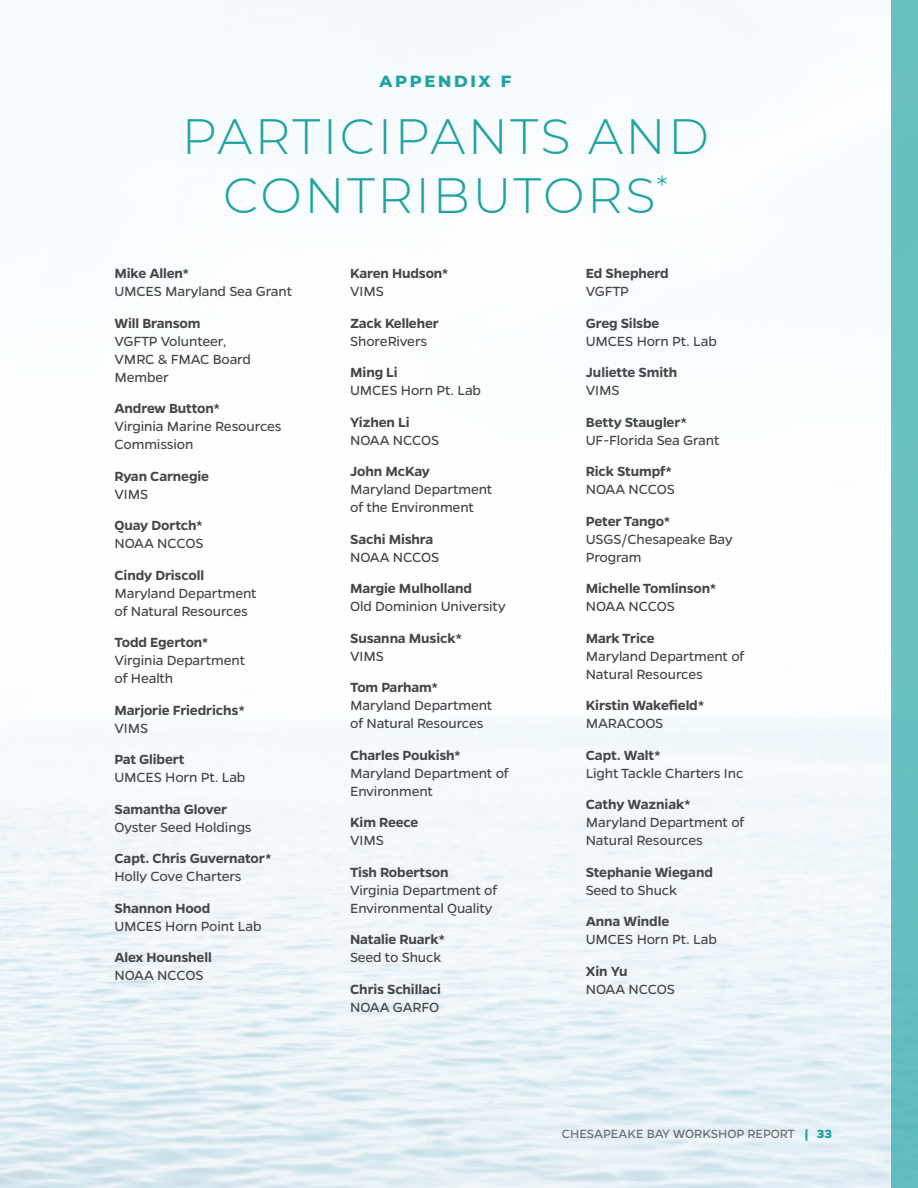
<style>
.page{position:relative;width:918px;height:1188px;background:#fff}
.page>*{position:absolute;margin:0;border:0;box-sizing:border-box;transform-origin:0 0}
.t1{font:300 49.5px/59.4px "Montserrat";letter-spacing:.05em;color:#21a3a2;text-align:center}
.t2{font:800 16.5px "Montserrat";letter-spacing:.16em;color:#21a3a2}
.t3{font:15px/18px "Gentona";letter-spacing:-.01em;color:#454647}
.t4{font:600 15px "Gentona";letter-spacing:-.01em;color:#454647}
.t5{font:13.5px "Gentona";letter-spacing:-.005em;color:#6c6c6f}
.s1{font-weight:800;color:#21a3a2}
</style>
<div class="page">
<div style="left:891px;top:0;width:27px;height:1188px;background:#68c0c0"></div>
<p class="t2" style="left:380px;top:69px;width:133px">APPENDIX F</p>
<h1 class="t1" style="left:182px;top:105px;width:529px">PARTICIPANTS AND<br>CONTRIBUTORS<sup>*</sup></h1>
<p class="t4" style="left:114px;top:265px;width:76px">Mike Allen*</p>
<p class="t3" style="left:114px;top:282px;width:179px">UMCES Maryland Sea Grant</p>
<p class="t4" style="left:114px;top:314px;width:88px">Will Bransom</p>
<p class="t3" style="left:114px;top:332px;width:138px">VGFTP Volunteer,<br>VMRC &amp; FMAC Board<br>Member</p>
<p class="t4" style="left:114px;top:400px;width:107px">Andrew Button*</p>
<p class="t3" style="left:114px;top:417px;width:169px">Virginia Marine Resources<br>Commission</p>
<p class="t4" style="left:114px;top:467px;width:96px">Ryan Carnegie</p>
<p class="t3" style="left:114px;top:485px;width:35px">VIMS</p>
<p class="t4" style="left:114px;top:517px;width:90px">Quay Dortch*</p>
<p class="t3" style="left:114px;top:534px;width:91px">NOAA NCCOS</p>
<p class="t4" style="left:114px;top:566px;width:91px">Cindy Driscoll</p>
<p class="t3" style="left:114px;top:584px;width:144px">Maryland Department of Natural Resources</p>
<p class="t4" style="left:114px;top:634px;width:96px">Todd Egerton*</p>
<p class="t3" style="left:114px;top:651px;width:132px">Virginia Department of Health</p>
<p class="t4" style="left:114px;top:701px;width:132px">Marjorie Friedrichs*</p>
<p class="t3" style="left:114px;top:719px;width:35px">VIMS</p>
<p class="t4" style="left:114px;top:751px;width:72px">Pat Glibert</p>
<p class="t3" style="left:114px;top:768px;width:132px">UMCES Horn Pt. Lab</p>
<p class="t4" style="left:114px;top:800px;width:114px">Samantha Glover</p>
<p class="t3" style="left:114px;top:818px;width:139px">Oyster Seed Holdings</p>
<p class="t4" style="left:114px;top:850px;width:159px">Capt. Chris Guvernator*</p>
<p class="t3" style="left:114px;top:867px;width:129px">Holly Cove Charters</p>
<p class="t4" style="left:114px;top:899px;width:98px">Shannon Hood</p>
<p class="t3" style="left:114px;top:917px;width:149px">UMCES Horn Point Lab</p>
<p class="t4" style="left:114px;top:949px;width:99px">Alex Hounshell</p>
<p class="t3" style="left:114px;top:966px;width:91px">NOAA NCCOS</p>
<p class="t4" style="left:350px;top:265px;width:100px">Karen Hudson*</p>
<p class="t3" style="left:350px;top:282px;width:35px">VIMS</p>
<p class="t4" style="left:350px;top:314px;width:90px">Zack Kelleher</p>
<p class="t3" style="left:350px;top:332px;width:78px">ShoreRivers</p>
<p class="t4" style="left:350px;top:364px;width:49px">Ming Li</p>
<p class="t3" style="left:350px;top:381px;width:132px">UMCES Horn Pt. Lab</p>
<p class="t4" style="left:350px;top:413px;width:61px">Yizhen Li</p>
<p class="t3" style="left:350px;top:431px;width:91px">NOAA NCCOS</p>
<p class="t4" style="left:350px;top:463px;width:81px">John McKay</p>
<p class="t3" style="left:350px;top:480px;width:144px">Maryland Department of the Environment</p>
<p class="t4" style="left:350px;top:530px;width:85px">Sachi Mishra</p>
<p class="t3" style="left:350px;top:548px;width:91px">NOAA NCCOS</p>
<p class="t4" style="left:350px;top:580px;width:123px">Margie Mulholland</p>
<p class="t3" style="left:350px;top:597px;width:157px">Old Dominion University</p>
<p class="t4" style="left:350px;top:629px;width:114px">Susanna Musick*</p>
<p class="t3" style="left:350px;top:647px;width:35px">VIMS</p>
<p class="t4" style="left:350px;top:679px;width:89px">Tom Parham*</p>
<p class="t3" style="left:350px;top:696px;width:144px">Maryland Department of Natural Resources</p>
<p class="t4" style="left:350px;top:746px;width:112px">Charles Poukish*</p>
<p class="t3" style="left:350px;top:764px;width:160px">Maryland Department of<br>Environment</p>
<p class="t4" style="left:350px;top:814px;width:70px">Kim Reece</p>
<p class="t3" style="left:350px;top:831px;width:35px">VIMS</p>
<p class="t4" style="left:350px;top:863px;width:100px">Tish Robertson</p>
<p class="t3" style="left:350px;top:881px;width:149px">Virginia Department of<br>Environmental Quality</p>
<p class="t4" style="left:350px;top:931px;width:97px">Natalie Ruark*</p>
<p class="t3" style="left:350px;top:948px;width:93px">Seed to Shuck</p>
<p class="t4" style="left:350px;top:980px;width:92px">Chris Schillaci</p>
<p class="t3" style="left:350px;top:998px;width:91px">NOAA GARFO</p>
<p class="t4" style="left:586px;top:265px;width:84px">Ed Shepherd</p>
<p class="t3" style="left:586px;top:282px;width:44px">VGFTP</p>
<p class="t4" style="left:586px;top:314px;width:75px">Greg Silsbe</p>
<p class="t3" style="left:586px;top:332px;width:132px">UMCES Horn Pt. Lab</p>
<p class="t4" style="left:586px;top:364px;width:93px">Juliette Smith</p>
<p class="t3" style="left:586px;top:381px;width:35px">VIMS</p>
<p class="t4" style="left:586px;top:413px;width:103px">Betty Staugler*</p>
<p class="t3" style="left:586px;top:431px;width:135px">UF-Florida Sea Grant</p>
<p class="t4" style="left:586px;top:463px;width:88px">Rick Stumpf*</p>
<p class="t3" style="left:586px;top:480px;width:91px">NOAA NCCOS</p>
<p class="t4" style="left:586px;top:512px;width:86px">Peter Tango*</p>
<p class="t3" style="left:586px;top:530px;width:148px">USGS/Chesapeake Bay<br>Program</p>
<p class="t4" style="left:586px;top:580px;width:132px">Michelle Tomlinson*</p>
<p class="t3" style="left:586px;top:597px;width:91px">NOAA NCCOS</p>
<p class="t4" style="left:586px;top:629px;width:71px">Mark Trice</p>
<p class="t3" style="left:586px;top:647px;width:160px">Maryland Department of<br>Natural Resources</p>
<p class="t4" style="left:586px;top:697px;width:120px">Kirstin Wakefield*</p>
<p class="t3" style="left:586px;top:714px;width:79px">MARACOOS</p>
<p class="t4" style="left:586px;top:746px;width:76px">Capt. Walt*</p>
<p class="t3" style="left:586px;top:764px;width:159px">Light Tackle Charters Inc</p>
<p class="t4" style="left:586px;top:796px;width:107px">Cathy Wazniak*</p>
<p class="t3" style="left:586px;top:813px;width:160px">Maryland Department of<br>Natural Resources</p>
<p class="t4" style="left:586px;top:863px;width:129px">Stephanie Wiegand</p>
<p class="t3" style="left:586px;top:881px;width:93px">Seed to Shuck</p>
<p class="t4" style="left:586px;top:913px;width:85px">Anna Windle</p>
<p class="t3" style="left:586px;top:930px;width:132px">UMCES Horn Pt. Lab</p>
<p class="t4" style="left:586px;top:962px;width:43px">Xin Yu</p>
<p class="t3" style="left:586px;top:980px;width:91px">NOAA NCCOS</p>
<p class="t5" style="left:562px;top:1126px;width:272px">CHESAPEAKE BAY WORKSHOP REPORT <span class="s1">| 33</span></p>
</div>
